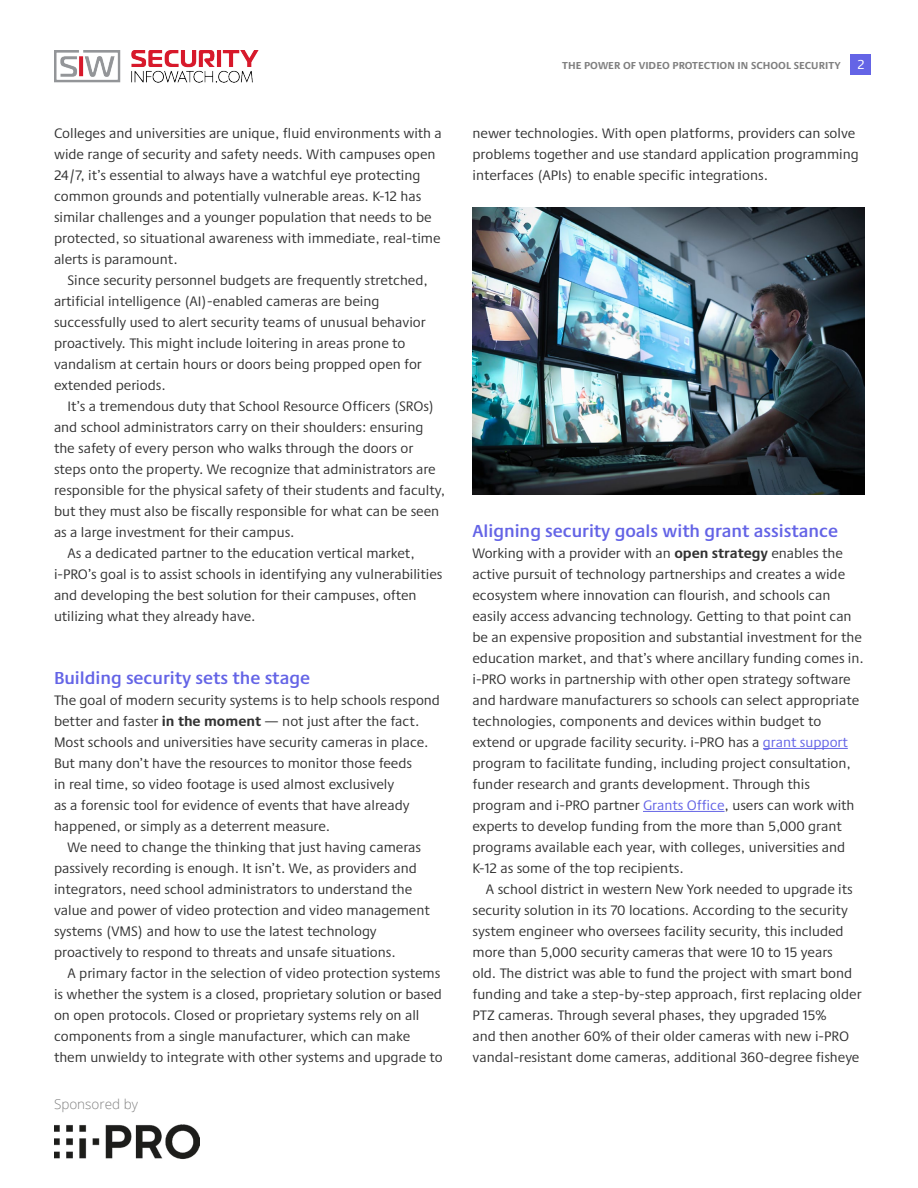
<style>
.page{position:relative;width:918px;height:1188px;background:#fff}
.page>*{position:absolute;margin:0;border:0;box-sizing:border-box;transform-origin:0 0}
.t1{font:600 18px "Praxis Next";color:#6464e6}
.t2{font:14.25px/21px "Praxis Next";color:#333}
.t3{font:300 13.5px "Open Sans";color:#808080}
.t4{font:700 10.5px "Praxis Next";letter-spacing:.005em;color:#808080}
.s1{font-weight:700}
.s2{font-weight:400;font-size:13.5px;color:#fff}
.s3{color:#6464e6}
</style>
<div class="page">
<img style="left:54px;top:50px;width:204px;height:32px">
<div style="left:850px;top:54px;width:21px;height:21px;background:#6464e6"></div>
<img style="left:54px;top:1124px;width:145px;height:35px">
<hr style="left:763px;top:748px;width:85px;height:1px;background:#6464e6">
<hr style="left:643px;top:811px;width:82px;height:1px;background:#6464e6">
<img style="left:473px;top:208px;width:391px;height:287px">
<p class="t2" style="left:54px;top:122px;width:389px">Colleges and universities are unique, fluid environments with a wide range of security and safety needs. With campuses open 24/7, it’s essential to always have a watchful eye protecting common grounds and potentially vulnerable areas. K-12 has similar challenges and a younger population that needs to be protected, so situational awareness with immediate, real-time alerts is paramount.</p>
<p class="t2" style="left:54px;top:269px;width:375px;text-indent:13px">Since security personnel budgets are frequently stretched, artificial intelligence (AI)-enabled cameras are being successfully used to alert security teams of unusual behavior proactively. This might include loitering in areas prone to vandalism at certain hours or doors being propped open for extended periods.</p>
<p class="t2" style="left:67px;top:395px;width:369px">It’s a tremendous duty that School Resource Officers (SROs)</p>
<p class="t2" style="left:54px;top:416px;width:371px">and school administrators carry on their shoulders: ensuring</p>
<p class="t2" style="left:54px;top:437px;width:361px">the safety of every person who walks through the doors or</p>
<p class="t2" style="left:54px;top:458px;width:383px">steps onto the property. We recognize that administrators are</p>
<p class="t2" style="left:54px;top:479px;width:393px">responsible for the physical safety of their students and faculty,</p>
<p class="t2" style="left:54px;top:500px;width:387px">but they must also be fiscally responsible for what can be seen</p>
<p class="t2" style="left:54px;top:521px;width:242px">as a large investment for their campus.</p>
<p class="t2" style="left:67px;top:542px;width:349px">As a dedicated partner to the education vertical market,</p>
<p class="t2" style="left:54px;top:563px;width:390px">i-PRO’s goal is to assist schools in identifying any vulnerabilities</p>
<p class="t2" style="left:54px;top:584px;width:364px">and developing the best solution for their campuses, often</p>
<p class="t2" style="left:54px;top:605px;width:203px">utilizing what they already have.</p>
<p class="t1" style="left:54px;top:664px;width:257px">Building security sets the stage</p>
<p class="t2" style="left:54px;top:689px;width:388px">The goal of modern security systems is to help schools respond better and faster <span class="s1">in the moment</span> — not just after the fact.<br>Most schools and universities have security cameras in place.<br>But many don’t have the resources to monitor those feeds<br>in real time, so video footage is used almost exclusively<br>as a forensic tool for evidence of events that have already happened, or simply as a deterrent measure.</p>
<p class="t2" style="left:54px;top:836px;width:377px;text-indent:13px">We need to change the thinking that just having cameras passively recording is enough. It isn’t. We, as providers and integrators, need school administrators to understand the value and power of video protection and video management systems (VMS) and how to use the latest technology proactively to respond to threats and unsafe situations.</p>
<p class="t2" style="left:54px;top:962px;width:390px;text-indent:13px">A primary factor in the selection of video protection systems is whether the system is a closed, proprietary solution or based on open protocols. Closed or proprietary systems rely on all components from a single manufacturer, which can make them unwieldy to integrate with other systems and upgrade to</p>
<p class="t3" style="left:54px;top:1094px;width:85px">Sponsored by</p>
<p class="t4" style="left:562px;top:57px;width:304px">THE POWER OF VIDEO PROTECTION IN SCHOOL SECURITY <span class="s2">2</span></p>
<p class="t2" style="left:472px;top:122px;width:388px">newer technologies. With open platforms, providers can solve problems together and use standard application programming interfaces (APIs) to enable specific integrations.</p>
<p class="t1" style="left:472px;top:517px;width:367px">Aligning security goals with grant assistance</p>
<p class="t2" style="left:472px;top:542px;width:393px">Working with a provider with an <span class="s1">open strategy</span> enables the active pursuit of technology partnerships and creates a wide ecosystem where innovation can flourish, and schools can easily access advancing technology. Getting to that point can be an expensive proposition and substantial investment for the education market, and that’s where ancillary funding comes in. i-PRO works in partnership with other open strategy software and hardware manufacturers so schools can select appropriate technologies, components and devices within budget to extend or upgrade facility security. i-PRO has a <span class="s3">grant support </span>program to facilitate funding, including project consultation, funder research and grants development. Through this program and i-PRO partner <span class="s3">Grants Office</span>, users can work with experts to develop funding from the more than 5,000 grant programs available each year, with colleges, universities and K-12 as some of the top recipients.</p>
<p class="t2" style="left:472px;top:878px;width:391px;text-indent:13px">A school district in western New York needed to upgrade its security solution in its 70 locations. According to the security system engineer who oversees facility security, this included more than 5,000 security cameras that were 10 to 15 years<br>old. The district was able to fund the project with smart bond funding and take a step-by-step approach, first replacing older PTZ cameras. Through several phases, they upgraded 15%<br>and then another 60% of their older cameras with new i-PRO vandal-resistant dome cameras, additional 360-degree fisheye</p>
</div>
